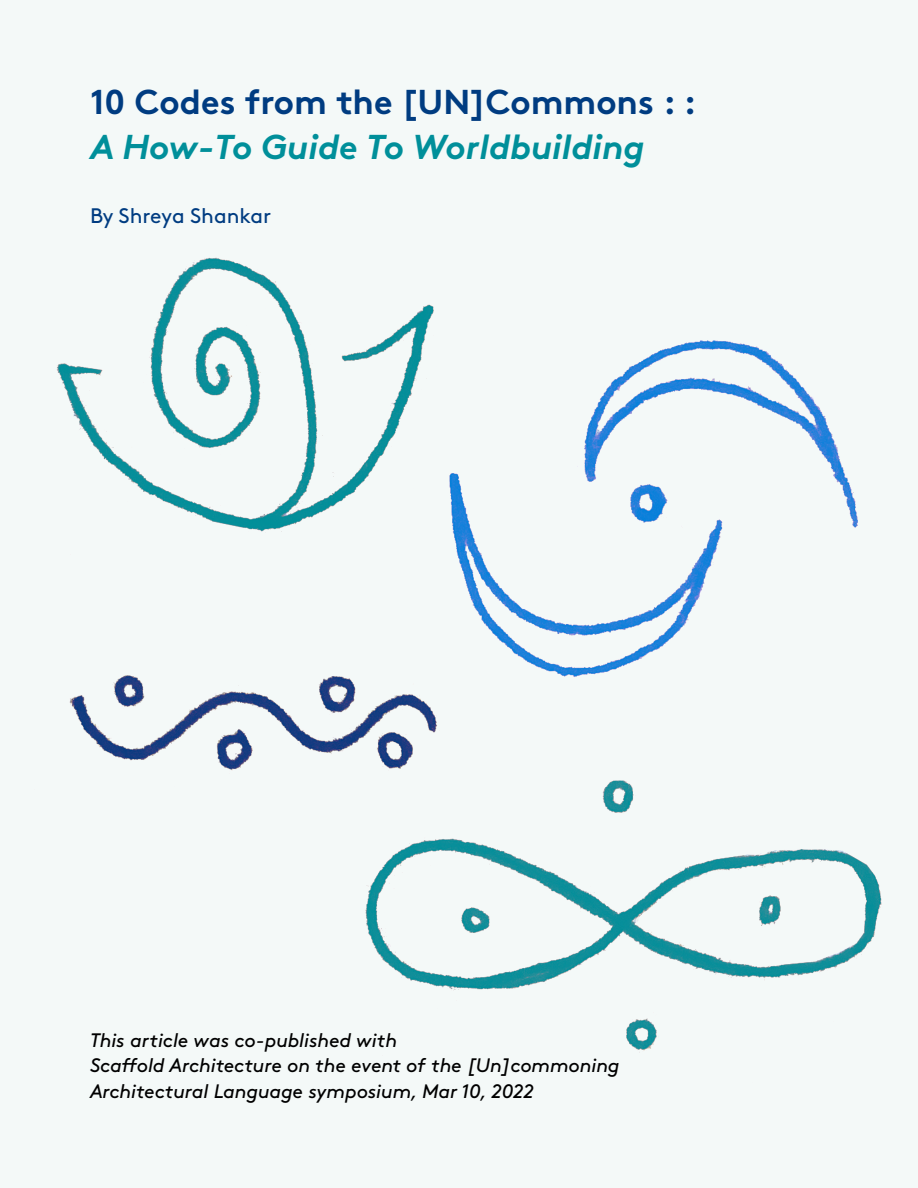
<style>
.page{position:relative;width:918px;height:1188px;background:#f4f9f8}
.page>*{position:absolute;margin:0;border:0;box-sizing:border-box;transform-origin:0 0}
.t1{font:700 34.5px "Brown";color:#003c81}
.t2{font:italic 700 34.5px "Brown";color:#008f9a}
.t3{font:21px "Brown";color:#003c81}
.t4{font:italic 19.5px/25.5px "Brown";color:#000}
</style>
<div class="page">
<img style="left:57px;top:257px;width:825px;height:796px">
<p class="t1" style="left:90px;top:74px;width:608px">10 Codes from the [UN]Commons : :</p>
<p class="t2" style="left:90px;top:120px;width:556px">A How-To Guide To Worldbuilding</p>
<p class="t3" style="left:90px;top:199px;width:183px">By Shreya Shankar</p>
<p class="t4" style="left:90px;top:1025px;width:309px">This article was co-published with</p>
<p class="t4" style="left:90px;top:1051px;width:531px">Scaffold Architecture on the event of the [Un]commoning<br>Architectural Language symposium, Mar 10, 2022</p>
</div>
